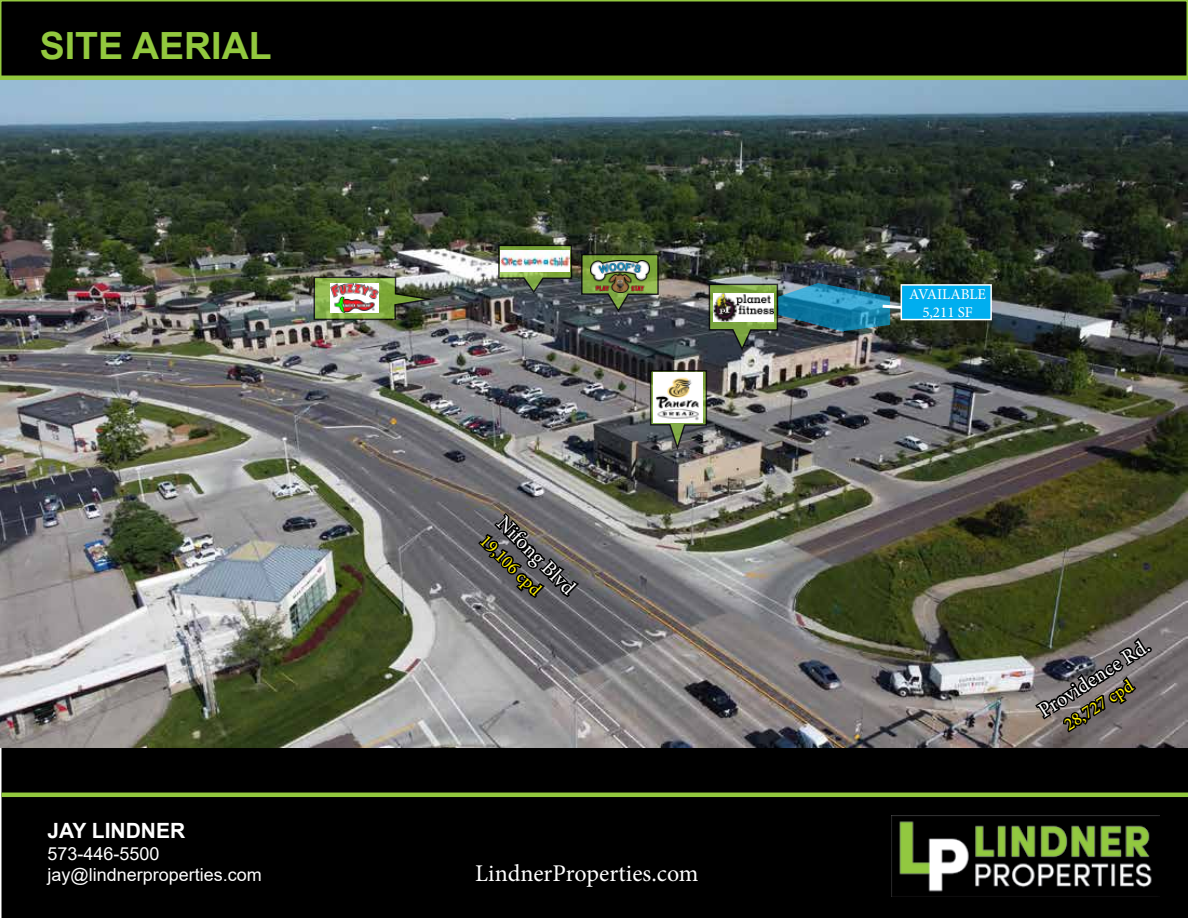
<style>
.page{position:relative;width:1188px;height:918px;background:#fff}
.page>*{position:absolute;margin:0;border:0;box-sizing:border-box;transform-origin:0 0}
.t1{font:700 37.5px "Arial";color:#92c83e}
.t2{font:24px "Minion Pro";color:#fff}
.t3{font:21px "Minion Pro";color:#fff}
.t4{font:700 21px "Arial";color:#fff}
.t5{font:18px/21.6px "Arial";color:#fff}
.t6{font:18px "Minion Pro";color:#fff200}
.t7{font:15px/18px "Minion Pro";color:#fff;text-align:center}
</style>
<div class="page">
<div style="left:1px;top:1px;width:1186px;height:90px;background:#000"></div>
<div style="left:0;top:0;width:1188px;height:92px;border:2px solid #92c83e"></div>
<div style="left:2px;top:747px;width:1186px;height:171px;background:#000"></div>
<img style="left:0;top:80px;width:1188px;height:667px">
<svg style="left:649px;top:369px;width:59px;height:83px"></svg>
<img style="left:313px;top:276px;width:123px;height:45px">
<svg style="left:580px;top:253px;width:80px;height:61px"></svg>
<img style="left:330px;top:283px;width:48px;height:29px">
<img style="left:591px;top:260px;width:58px;height:33px">
<svg style="left:476px;top:511px;width:106px;height:89px"></svg>
<svg style="left:497px;top:244px;width:76px;height:51px"></svg>
<img style="left:500px;top:251px;width:70px;height:21px">
<hr style="left:0;top:76px;width:1188px;height:4px;background:#92c83e">
<div style="left:36px;top:818px;width:226px;height:72px;background:#000"></div>
<div style="left:36px;top:817px;width:227px;height:73px;border:2px solid #000"></div>
<img style="left:891px;top:816px;width:268px;height:81px">
<hr style="left:2px;top:793px;width:1186px;height:4px;background:#92c83e">
<img style="left:708px;top:282px;width:203px;height:70px">
<div style="left:901px;top:284px;width:91px;height:36px;background:#00aeef;border:2px solid #fff"></div>
<svg style="left:1033px;top:635px;width:119px;height:100px"></svg>
<img style="left:653px;top:373px;width:50px;height:50px">
<h1 class="t1" style="left:40px;top:19px;width:233px">SITE AERIAL</h1>
<p class="t4" style="left:48px;top:816px;width:139px">JAY LINDNER</p>
<p class="t5" style="left:48px;top:843px;width:216px">573-446-5500 jay@lindnerproperties.com</p>
<p class="t3" style="left:510px;top:510px;width:103px;rotate:45deg">Nifong Blvd</p>
<p class="t6" style="left:491px;top:529px;width:80px;rotate:44deg">19,106 cpd</p>
<h2 class="t2" style="left:475px;top:858px;width:225px">LindnerProperties.com</h2>
<p class="t7" style="left:909px;top:285px;width:79px">AVAILABLE<br>5,211 SF</p>
<p class="t3" style="left:1033px;top:700px;width:129px;rotate:-32deg">Providence Rd.</p>
<p class="t6" style="left:1059px;top:716px;width:80px;rotate:-33deg">28,727 cpd</p>
</div>
